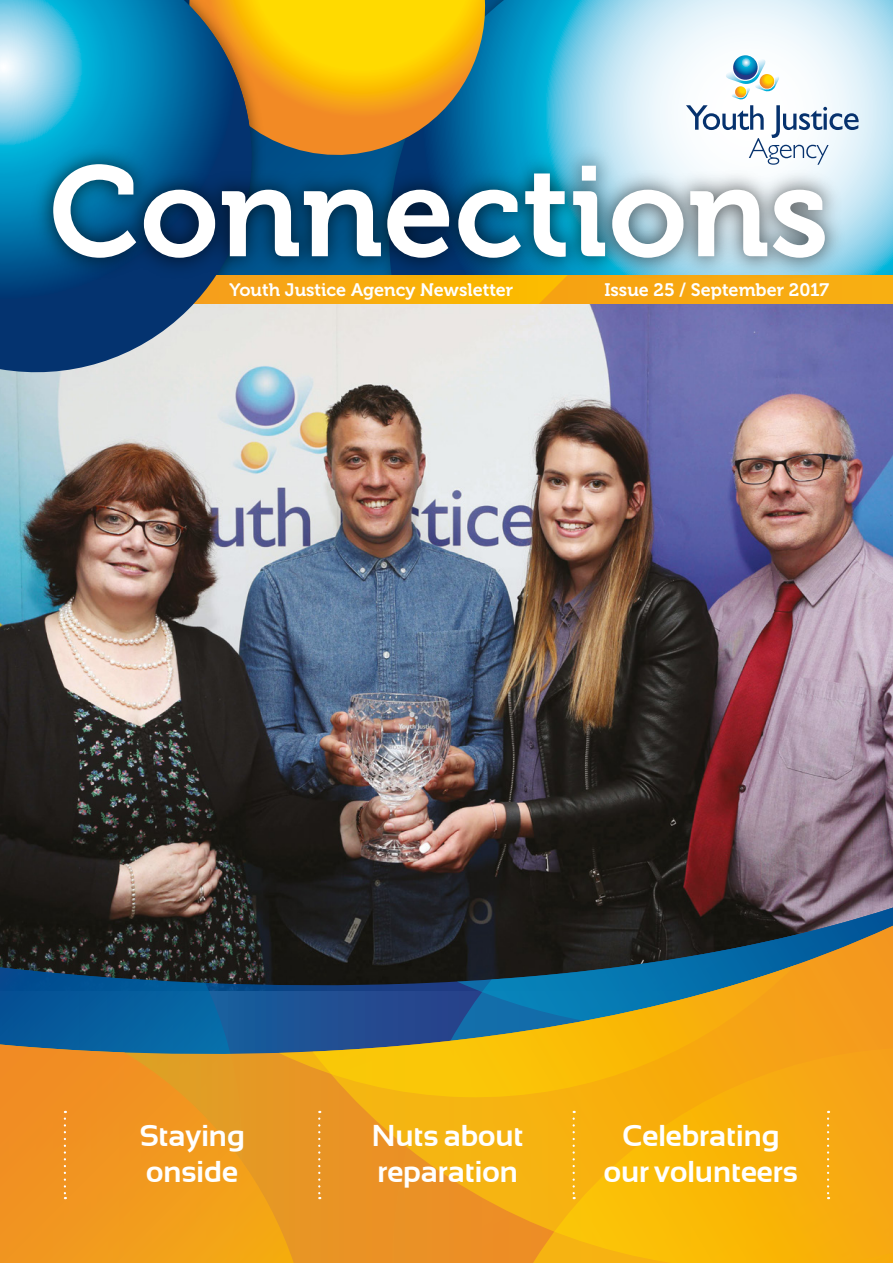
<style>
.page{position:relative;width:893px;height:1263px;background:#fff}
.page>*{position:absolute;margin:0;border:0;box-sizing:border-box;transform-origin:0 0}
.t1{font:127.5px "Museo 700";color:#fff}
._1_0_Body{font:700 30px/36px "Sansation";color:#fff}
.t2{font:18px "Museo 700";color:#fff}
</style>
<div class="page">
<img style="left:0;top:303px;width:893px;height:605px">
<svg style="left:488px;top:0;width:405px;height:276px;background:#9ad6ea"></svg>
<svg style="left:273px;top:0;width:215px;height:120px;background:#e6ba15"></svg>
<svg style="left:686px;top:52px;width:173px;height:113px"></svg>
<svg style="left:0;top:0;width:273px;height:380px;background:#5a97ac"></svg>
<svg style="left:857px;top:276px;width:36px;height:27px"></svg>
<img style="left:22px;top:120px;width:835px;height:194px">
<svg style="left:0;top:908px;width:392px;height:18px;background:#24201c"></svg>
<svg style="left:457px;top:908px;width:436px;height:18px;background:#2d2d33"></svg>
<svg style="left:0;top:926px;width:313px;height:337px;background:#25475c"></svg>
<svg style="left:279px;top:965px;width:34px;height:135px;background:#4d595f"></svg>
<svg style="left:313px;top:926px;width:580px;height:337px;background:#bf9226"></svg>
<svg style="left:0;top:1044px;width:294px;height:219px;background:#e79624"></svg>
<svg style="left:318px;top:1111px;width:2px;height:88px"></svg>
<svg style="left:64px;top:1111px;width:2px;height:88px"></svg>
<svg style="left:573px;top:1111px;width:2px;height:88px"></svg>
<svg style="left:827px;top:1111px;width:2px;height:88px"></svg>
<p class="t1" style="left:49px;top:141px;width:781px">Connections</p>
<p class="t2" style="left:230px;top:279px;width:285px">Youth Justice Agency Newsletter</p>
<p class="t2" style="left:604px;top:279px;width:226px">Issue 25 / September 2017</p>
<p class="_1_0_Body" style="left:139px;top:1117px;width:107px">Staying onside</p>
<p class="_1_0_Body" style="left:372px;top:1117px;width:153px">Nuts about reparation</p>
<p class="_1_0_Body" style="left:604px;top:1117px;width:195px;text-align:center">Celebrating our volunteers</p>
</div>
